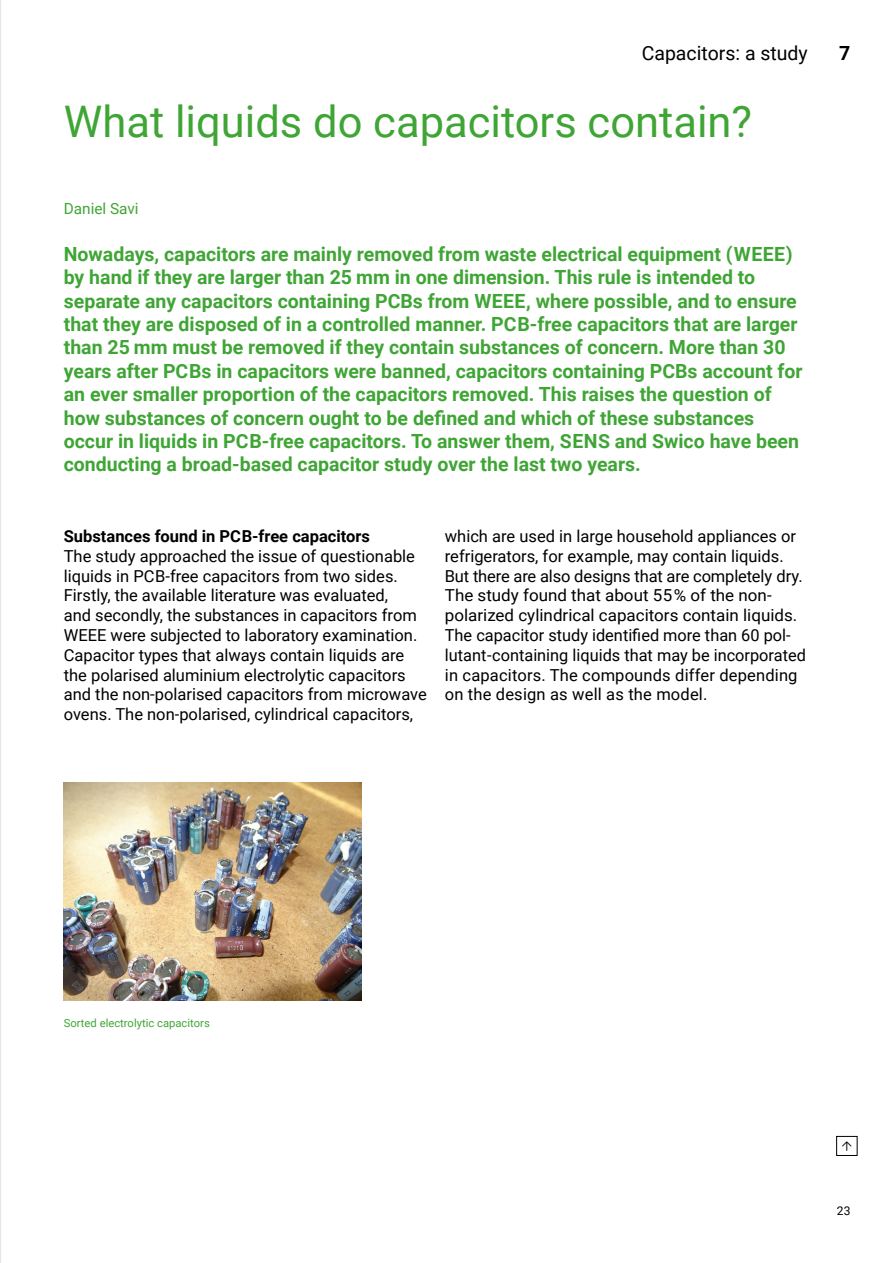
<style>
.page{position:relative;width:893px;height:1263px;background:#fff}
.page>*{position:absolute;margin:0;border:0;box-sizing:border-box;transform-origin:0 0}
.t1{font:43.5px "Roboto";color:#3fa535}
.t2{font:700 19.5px/23.4px "Roboto";color:#3fa535}
.t3{font:19.5px "Roboto";color:#000}
.t4{font:700 19.5px "Roboto";color:#000}
.t5{font:16.5px/19.8px "Roboto";color:#000}
.t6{font:700 16.5px "Roboto";color:#000}
.t7{font:15.3px "Roboto";color:#3fa535}
.t8{font:12px "Roboto";color:#000}
.t9{font:11.25px "Roboto";color:#3fa535}
</style>
<div class="page">
<div style="left:836px;top:1136px;width:21px;height:20px;border:1px solid #000"></div>
<img style="left:64px;top:782px;width:297px;height:218px">
<hr style="left:0;top:0;width:1px;height:1263px;background:#e6e6e6">
<p class="t3" style="left:642px;top:39px;width:168px">Capacitors: a study</p>
<p class="t4" style="left:839px;top:39px;width:13px">7</p>
<p class="t1" style="left:64px;top:91px;width:690px">What liquids do capacitors contain?</p>
<p class="t7" style="left:64px;top:198px;width:76px">Daniel Savi</p>
<p class="t2" style="left:64px;top:241px;width:740px">Nowadays, capacitors are mainly removed from waste electrical equipment (WEEE) by hand if they are larger than 25 mm in one dimension. This rule is intended to separate any capacitors containing PCBs from WEEE, where possible, and to ensure that they are disposed of in a controlled manner. PCB-free capacitors that are larger than 25 mm must be removed if they contain substances of concern. More than 30 years after PCBs in capacitors were banned, capacitors containing PCBs account for an ever smaller proportion of the capacitors removed. This raises the question of how substances of concern ought to be defined and which of these substances occur in liquids in PCB-free capacitors. To answer them, SENS and Swico have been conducting a broad-based capacitor study over the last two years.</p>
<p class="t6" style="left:64px;top:524px;width:308px">Substances found in PCB-free capacitors</p>
<p class="t5" style="left:64px;top:545px;width:365px">The study approached the issue of questionable liquids in PCB-free capacitors from two sides.<br>Firstly, the available literature was evaluated,<br>and secondly, the substances in capacitors from WEEE were subjected to laboratory examination.<br>Capacitor types that always contain liquids are the polarised aluminium electrolytic capacitors and the non-polarised capacitors from microwave ovens. The non-polarised, cylindrical capacitors,</p>
<p class="t5" style="left:445px;top:526px;width:363px">which are used in large household appliances or refrigerators, for example, may contain liquids.<br>But there are also designs that are completely dry.<br>The study found that about 55 % of the non&shy;polarized cylindrical capacitors contain liquids.<br>The capacitor study identified more than 60 pol&shy;lutant-containing liquids that may be incorporated in capacitors. The compounds differ depending on the design as well as the model.</p>
<p class="t9" style="left:64px;top:1015px;width:148px">Sorted electrolytic capacitors</p>
<p class="t8" style="left:837px;top:1202px;width:15px">23</p>
</div>
